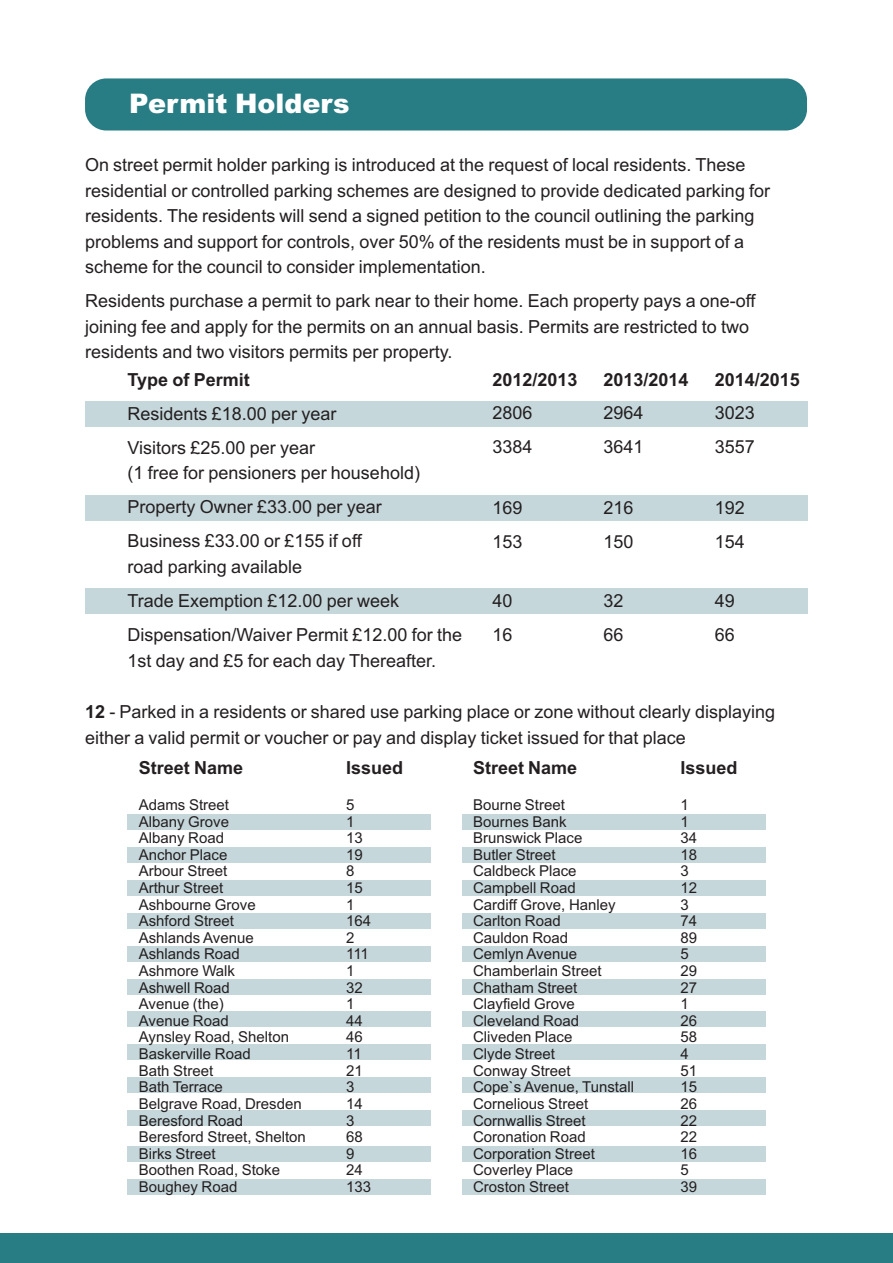
<style>
.page{position:relative;width:893px;height:1263px;background:#fff}
.page>*{position:absolute;margin:0;border:0;box-sizing:border-box;transform-origin:0 0}
.t1{font:900 27px "Arial";color:#fff}
.t2{font:18px/34px "Arial";color:#231f20}
.t3{font:700 18px "Arial";color:#231f20}
.t4{font:15px/16.6px "Arial";color:#231f20}
.s1{font-weight:700}
</style>
<div class="page">
<div style="left:85px;top:401px;width:723px;height:26px;background:#c6d7db"></div>
<div style="left:85px;top:495px;width:723px;height:26px;background:#c6d7db"></div>
<div style="left:85px;top:588px;width:723px;height:25px;background:#c6d7db"></div>
<div style="left:0;top:1233px;width:893px;height:30px;background:#287d84"></div>
<div style="left:128px;top:814px;width:303px;height:16px;background:#c6d7db"></div>
<div style="left:128px;top:847px;width:303px;height:16px;background:#c6d7db"></div>
<div style="left:128px;top:880px;width:303px;height:16px;background:#c6d7db"></div>
<div style="left:128px;top:913px;width:303px;height:16px;background:#c6d7db"></div>
<div style="left:128px;top:946px;width:303px;height:15px;background:#c6d7db"></div>
<div style="left:128px;top:979px;width:303px;height:15px;background:#c6d7db"></div>
<div style="left:128px;top:1011px;width:303px;height:16px;background:#c6d7db"></div>
<div style="left:128px;top:1044px;width:303px;height:16px;background:#c6d7db"></div>
<div style="left:128px;top:1077px;width:303px;height:16px;background:#c6d7db"></div>
<div style="left:128px;top:1110px;width:303px;height:16px;background:#c6d7db"></div>
<div style="left:128px;top:1146px;width:303px;height:16px;background:#c6d7db"></div>
<div style="left:128px;top:1179px;width:303px;height:16px;background:#c6d7db"></div>
<div style="left:85px;top:78px;width:722px;height:53px;background:#287d84;border-radius:21px"></div>
<div style="left:462px;top:814px;width:303px;height:16px;background:#c6d7db"></div>
<div style="left:462px;top:847px;width:303px;height:16px;background:#c6d7db"></div>
<div style="left:462px;top:880px;width:303px;height:16px;background:#c6d7db"></div>
<div style="left:462px;top:913px;width:303px;height:16px;background:#c6d7db"></div>
<div style="left:462px;top:946px;width:303px;height:15px;background:#c6d7db"></div>
<div style="left:462px;top:979px;width:303px;height:15px;background:#c6d7db"></div>
<div style="left:462px;top:1011px;width:303px;height:16px;background:#c6d7db"></div>
<div style="left:462px;top:1044px;width:303px;height:16px;background:#c6d7db"></div>
<div style="left:462px;top:1077px;width:303px;height:16px;background:#c6d7db"></div>
<div style="left:462px;top:1110px;width:303px;height:16px;background:#c6d7db"></div>
<div style="left:462px;top:1146px;width:303px;height:16px;background:#c6d7db"></div>
<div style="left:462px;top:1179px;width:303px;height:16px;background:#c6d7db"></div>
<h1 class="t1" style="left:129px;top:88px;width:222px">Permit Holders</h1>
<p class="t2" style="left:85px;top:152px;width:687px;line-height:25.5px">On street permit holder parking is introduced at the request of local residents. These residential or controlled parking schemes are designed to provide dedicated parking for residents. The residents will send a signed petition to the council outlining the parking problems and support for controls, over 50% of the residents must be in support of a scheme for the council to consider implementation.</p>
<p class="t2" style="left:85px;top:288px;width:672px;line-height:25.5px">Residents purchase a permit to park near to their home. Each property pays a one-off joining fee and apply for the permits on an annual basis. Permits are restricted to two residents and two visitors permits per property.</p>
<p class="t3" style="left:128px;top:369px;width:124px">Type of Permit</p>
<p class="t2" style="left:128px;top:397px;width:210px">Residents £18.00 per year<br>Visitors £25.00 per year</p>
<p class="t2" style="left:128px;top:456px;width:294px">(1 free for pensioners per household)<br>Property Owner £33.00 per year<br>Business £33.00 or £155 if off</p>
<p class="t2" style="left:128px;top:550px;width:336px">road parking available<br>Trade Exemption £12.00 per week<br>Dispensation/Waiver Permit £12.00 for the</p>
<p class="t2" style="left:128px;top:643px;width:310px">1st day and £5 for each day Thereafter.</p>
<p class="t3" style="left:492px;top:369px;width:87px">2012/2013</p>
<p class="t3" style="left:603px;top:369px;width:87px">2013/2014</p>
<p class="t3" style="left:715px;top:369px;width:87px">2014/2015</p>
<p class="t2" style="left:492px;top:396px;width:42px">2806<br>3384</p>
<p class="t2" style="left:603px;top:396px;width:42px">2964<br>3641</p>
<p class="t2" style="left:715px;top:396px;width:42px">3023<br>3557</p>
<p class="t2" style="left:492px;top:490px;width:32px">169<br>153</p>
<p class="t2" style="left:492px;top:583px;width:22px">40<br>16</p>
<p class="t2" style="left:603px;top:490px;width:32px">216<br>150</p>
<p class="t2" style="left:603px;top:583px;width:22px">32<br>66</p>
<p class="t2" style="left:715px;top:490px;width:32px">192<br>154</p>
<p class="t2" style="left:715px;top:583px;width:22px">49<br>66</p>
<p class="t2" style="left:85px;top:699px;width:692px;line-height:25.5px"><span class="s1">12</span> - Parked in a residents or shared use parking place or zone without clearly displaying either a valid permit or voucher or pay and display ticket issued for that place</p>
<p class="t3" style="left:139px;top:757px;width:106px">Street Name</p>
<p class="t3" style="left:346px;top:757px;width:59px">Issued</p>
<p class="t4" style="left:139px;top:796px;width:169px">Adams Street<br>Albany Grove<br>Albany Road<br>Anchor Place<br>Arbour Street<br>Arthur Street<br>Ashbourne Grove<br>Ashford Street<br>Ashlands Avenue<br>Ashlands Road<br>Ashmore Walk<br>Ashwell Road<br>Avenue (the)<br>Avenue Road<br>Aynsley Road, Shelton<br>Baskerville Road<br>Bath Street<br>Bath Terrace<br>Belgrave Road, Dresden<br>Beresford Road<br>Beresford Street, Shelton<br>Birks Street<br>Boothen Road, Stoke<br>Boughey Road</p>
<p class="t4" style="left:346px;top:796px;width:27px">5<br>1<br>13<br>19<br>8<br>15<br>1<br>164<br>2<br>111<br>1<br>32<br>1<br>44<br>46<br>11<br>21<br>3<br>14<br>3<br>68<br>9<br>24<br>133</p>
<p class="t3" style="left:473px;top:757px;width:106px">Street Name</p>
<p class="t3" style="left:680px;top:757px;width:59px">Issued</p>
<p class="t4" style="left:473px;top:796px;width:163px">Bourne Street<br>Bournes Bank<br>Brunswick Place<br>Butler Street<br>Caldbeck Place<br>Campbell Road<br>Cardiff Grove, Hanley<br>Carlton Road<br>Cauldon Road<br>Cemlyn Avenue<br>Chamberlain Street<br>Chatham Street<br>Clayfield Grove<br>Cleveland Road<br>Cliveden Place<br>Clyde Street<br>Conway Street<br>Cope`s Avenue, Tunstall<br>Cornelious Street<br>Cornwallis Street<br>Coronation Road<br>Corporation Street<br>Coverley Place<br>Croston Street</p>
<p class="t4" style="left:680px;top:796px;width:18px">1<br>1<br>34<br>18<br>3<br>12<br>3<br>74<br>89<br>5<br>29<br>27<br>1<br>26<br>58<br>4<br>51<br>15<br>26<br>22<br>22<br>16<br>5<br>39</p>
</div>
